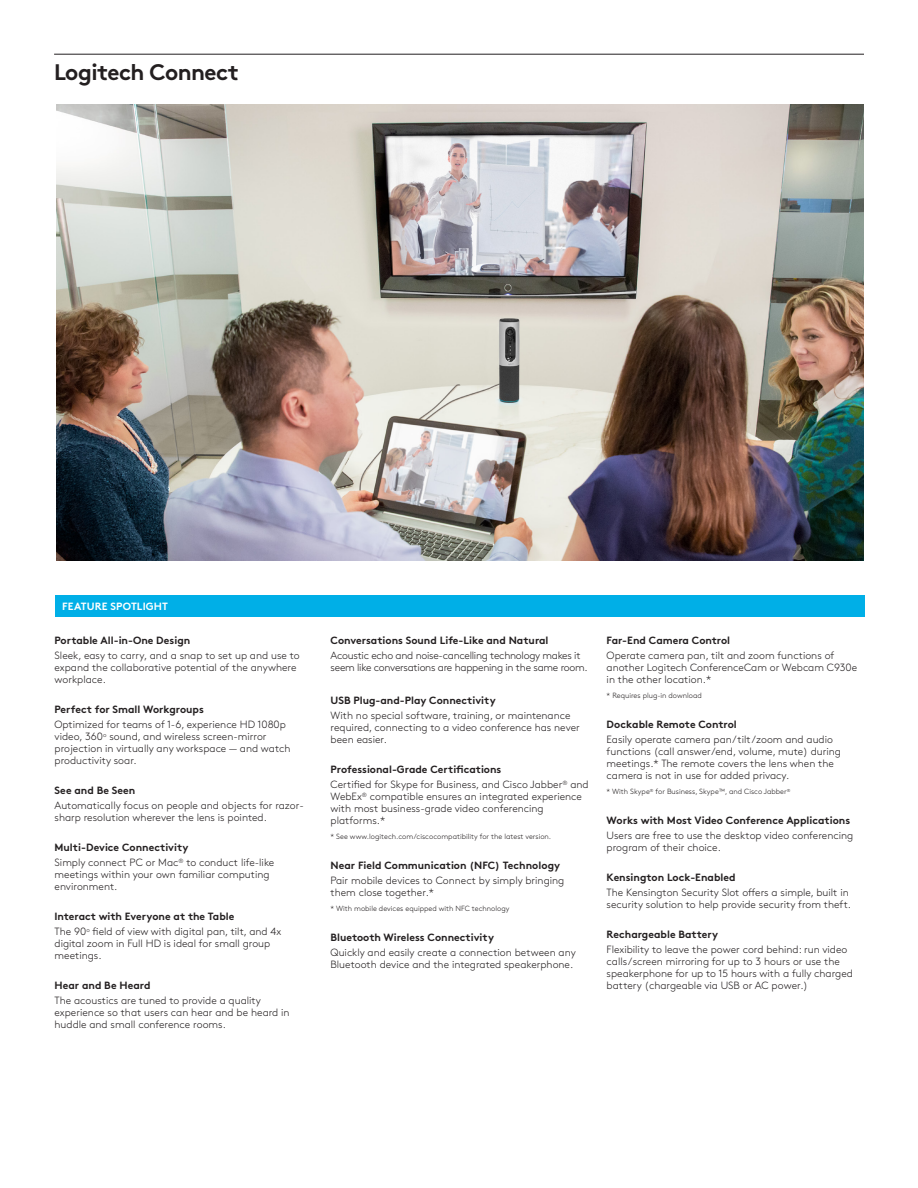
<style>
.page{position:relative;width:918px;height:1188px;background:#fff}
.page>*{position:absolute;margin:0;border:0;box-sizing:border-box;transform-origin:0 0}
.t1{font:700 22.5px "Brown Pro";letter-spacing:-.025em;color:#231f20}
.Chart-Body{font:300 10.5px/12px "Brown Pro";color:#231f20}
.Chart-Body-2{font:700 10.5px "Brown Pro";color:#231f20}
.Chart-Body-3{font:300 10.5px/12px "Brown Pro";letter-spacing:-.025em;color:#231f20}
.Text_in_Box{font:700 10.5px "Brown Pro";letter-spacing:.01em;color:#fff}
.Chart-Body-4{font:300 7.5px "Brown Pro";color:#231f20}
.s1{font-weight:700}
.s2{font-family:"Brown Std";font-weight:700}
</style>
<div class="page">
<hr style="left:54px;top:54px;width:810px;height:1px;background:#231f20">
<img style="left:57px;top:105px;width:807px;height:455px">
<div style="left:55px;top:596px;width:810px;height:21px;background:#00afe7"></div>
<h1 class="t1" style="left:54px;top:54px;width:186px">Logitech Connect</h1>
<p class="Text_in_Box" style="left:62px;top:598px;width:107px">FEATURE SPOTLIGHT</p>
<p class="Chart-Body-2" style="left:55px;top:632px;width:137px">Portable All-in-One Design</p>
<p class="Chart-Body" style="left:55px;top:649px;width:247px">Sleek, easy to carry, and a snap to set up and use to expand the collaborative potential of the anywhere workplace.</p>
<p class="Chart-Body-2" style="left:55px;top:701px;width:151px">Perfect for Small Workgroups</p>
<p class="Chart-Body" style="left:55px;top:718px;width:237px">Optimized for teams of 1-6, experience HD 1080p video, 360<sup>o</sup> sound, and wireless screen-mirror projection in virtually any workspace — and watch productivity soar.</p>
<p class="Chart-Body-2" style="left:55px;top:782px;width:82px">See and Be Seen</p>
<p class="Chart-Body" style="left:55px;top:799px;width:251px">Automatically focus on people and objects for razor&shy;sharp resolution wherever the lens is pointed.</p>
<p class="Chart-Body-2" style="left:55px;top:839px;width:135px">Multi-Device Connectivity</p>
<p class="Chart-Body" style="left:55px;top:856px;width:221px">Simply connect PC or Mac<sup>®</sup> to conduct life-like meetings within your own familiar computing environment.</p>
<p class="Chart-Body-2" style="left:55px;top:908px;width:181px">Interact with Everyone at the Table</p>
<p class="Chart-Body" style="left:55px;top:925px;width:228px">The 90<sup>o</sup> field of view with digital pan, tilt, and 4x digital zoom in Full HD is ideal for small group meetings.</p>
<p class="Chart-Body-2" style="left:55px;top:977px;width:97px">Hear and Be Heard</p>
<p class="Chart-Body" style="left:55px;top:994px;width:237px">The acoustics are tuned to provide a quality experience so that users can hear and be heard in huddle and small conference rooms.</p>
<p class="Chart-Body-2" style="left:331px;top:632px;width:219px">Conversations Sound Life-Like and Natural</p>
<p class="Chart-Body-3" style="left:331px;top:649px;width:259px">Acoustic echo and noise-cancelling technology makes it seem like conversations are happening in the same room.</p>
<p class="Chart-Body-2" style="left:331px;top:692px;width:167px">USB Plug-and-Play Connectivity</p>
<p class="Chart-Body" style="left:331px;top:709px;width:251px">With no special software, training, or maintenance required, connecting to a video conference has never been easier.</p>
<p class="Chart-Body" style="left:331px;top:762px;width:260px;line-height:15px"><span class="s1">Professional-Grade Certifications<br></span>Certified for Skype for Business, and Cisco Jabber<sup>®</sup> and</p>
<p class="Chart-Body" style="left:331px;top:790px;width:253px">WebEx<sup>®</sup> compatible ensures an integrated experience with most business-grade video conferencing platforms.*</p>
<p class="Chart-Body-4" style="left:331px;top:831px;width:222px">* See www.logitech.com/ciscocompatibility for the latest version.</p>
<p class="Chart-Body" style="left:331px;top:858px;width:235px;line-height:15px"><span class="s1">Near Field Communication (NFC) Technology<br></span>Pair mobile devices to Connect by simply bringing</p>
<p class="Chart-Body" style="left:331px;top:886px;width:105px">them close together.*</p>
<p class="Chart-Body-4" style="left:331px;top:903px;width:180px">* With mobile devices equipped with NFC technology</p>
<p class="Chart-Body" style="left:331px;top:930px;width:247px;line-height:15px"><span class="s2">Bluetooth</span> <span class="s1">Wireless Connectivity<br></span>Quickly and easily create a connection between any</p>
<p class="Chart-Body" style="left:331px;top:958px;width:244px">Bluetooth device and the integrated speakerphone.</p>
<p class="Chart-Body" style="left:607px;top:633px;width:229px;line-height:15px"><span class="s1">Far-End Camera Control<br></span>Operate camera pan, tilt and zoom functions of</p>
<p class="Chart-Body" style="left:607px;top:661px;width:252px">another Logitech ConferenceCam or Webcam C930e in the other location.*</p>
<p class="Chart-Body-4" style="left:607px;top:690px;width:97px">* Requires plug-in download</p>
<p class="Chart-Body" style="left:607px;top:717px;width:228px;line-height:15px"><span class="s1">Dockable Remote Control<br></span>Easily operate camera pan/tilt/zoom and audio</p>
<p class="Chart-Body" style="left:607px;top:745px;width:236px">functions (call answer/end, volume, mute) during meetings.* The remote covers the lens when the camera is not in use for added privacy.</p>
<p class="Chart-Body-4" style="left:607px;top:786px;width:185px">* With Skype<sup>®</sup> for Business, Skype™, and Cisco Jabber<sup>®</sup></p>
<p class="Chart-Body" style="left:607px;top:813px;width:248px;line-height:15px"><span class="s1">Works with Most Video Conference Applications<br></span>Users are free to use the desktop video conferencing</p>
<p class="Chart-Body" style="left:607px;top:841px;width:116px">program of their choice.</p>
<p class="Chart-Body" style="left:607px;top:870px;width:244px;line-height:15px"><span class="s1">Kensington Lock-Enabled<br></span>The Kensington Security Slot offers a simple, built in</p>
<p class="Chart-Body" style="left:607px;top:898px;width:246px">security solution to help provide security from theft.</p>
<p class="Chart-Body" style="left:607px;top:927px;width:242px;line-height:15px"><span class="s1">Rechargeable Battery<br></span>Flexibility to leave the power cord behind: run video</p>
<p class="Chart-Body" style="left:607px;top:955px;width:248px">calls/screen mirroring for up to 3 hours or use the speakerphone for up to 15 hours with a fully charged battery (chargeable via USB or AC power.)</p>
</div>
